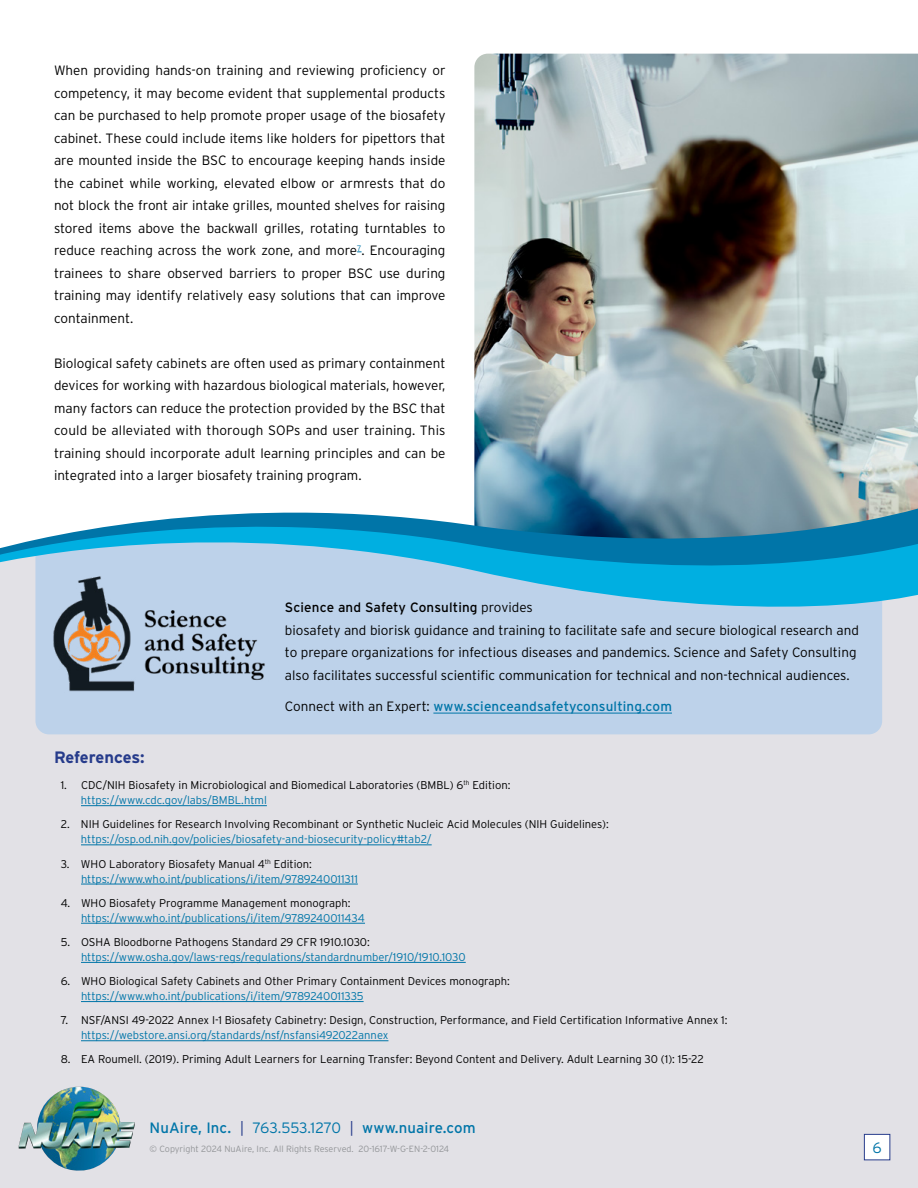
<style>
.page{position:relative;width:918px;height:1188px;background:#fff}
.page>*{position:absolute;margin:0;border:0;box-sizing:border-box;transform-origin:0 0}
.t1{font:700 16.5px "Interstate";letter-spacing:-.01em;color:#263b8b}
.t2{font:15px "Interstate";letter-spacing:.01em;color:#0075a8}
.t3{font:300 15px "Interstate";color:#0075a8}
.t4{font:300 13.5px/22.5px "Interstate";color:#000101;text-align:justify}
.t5{font:300 13.5px/22.5px "Interstate";color:#000}
.t6{font:13.5px "Interstate";letter-spacing:.01em;color:#0075a8}
.t7{font:300 11.25px/15px "Interstate";color:#000}
.t8{font:300 11.25px/15px "Interstate";color:#0075a8}
.t9{font:300 9px "Interstate";color:#939598}
.s1{font-weight:400}
.s2{font-weight:300;color:#000}
.s3{color:#0075a8}
.s4{color:#000}
.s5{font-weight:300;color:#263b8b}
.s6{font-weight:300}
</style>
<div class="page">
<img style="left:474px;top:54px;width:444px;height:432px">
<div style="left:0;top:626px;width:918px;height:562px;background:#e2e1e6"></div>
<img style="left:19px;top:1087px;width:116px;height:88px">
<hr style="left:81px;top:805px;width:186px;height:1px;background:#0075a8">
<hr style="left:81px;top:845px;width:351px;height:1px;background:#0075a8">
<hr style="left:81px;top:884px;width:277px;height:1px;background:#0075a8">
<hr style="left:81px;top:923px;width:284px;height:1px;background:#0075a8">
<hr style="left:81px;top:962px;width:385px;height:1px;background:#0075a8">
<hr style="left:81px;top:1001px;width:283px;height:1px;background:#0075a8">
<hr style="left:81px;top:1041px;width:307px;height:1px;background:#0075a8">
<div style="left:35px;top:540px;width:847px;height:194px;background:#bdd2ea;border-radius:14px"></div>
<svg style="left:474px;top:486px;width:444px;height:12px;background:#80a1af"></svg>
<svg style="left:0;top:498px;width:918px;height:128px"></svg>
<img style="left:47px;top:574px;width:228px;height:118px">
<hr style="left:433px;top:713px;width:239px;height:1px;background:#0075a8">
<div style="left:864px;top:1134px;width:26px;height:26px;background:#fff"></div>
<div style="left:864px;top:1134px;width:26px;height:26px;border:1px solid #263b8b"></div>
<p class="t4" style="left:54px;top:59px;width:393px">When providing hands-on training and reviewing proficiency or competency, it may become evident that supplemental products can be purchased to help promote proper usage of the biosafety cabinet. These could include items like holders for pipettors that are mounted inside the BSC to encourage keeping hands inside the cabinet while working, elevated elbow or armrests that do not block the front air intake grilles, mounted shelves for raising stored items above the backwall grilles, rotating turntables to reduce reaching across the work zone, and more<sup>7</sup>. Encouraging trainees to share observed barriers to proper BSC use during training may identify relatively easy solutions that can improve containment.</p>
<p class="t4" style="left:54px;top:352px;width:393px">Biological safety cabinets are often used as primary containment devices for working with hazardous biological materials, however, many factors can reduce the protection provided by the BSC that could be alleviated with thorough SOPs and user training. This training should incorporate adult learning principles and can be integrated into a larger biosafety training program.</p>
<p class="t5" style="left:285px;top:596px;width:576px"><span class="s1">Science and Safety Consulting</span> provides<br>biosafety and biorisk guidance and training to facilitate safe and secure biological research and to prepare organizations for infectious diseases and pandemics. Science and Safety Consulting also facilitates successful scientific communication for technical and non-technical audiences.</p>
<p class="t6" style="left:285px;top:698px;width:389px"><span class="s2">Connect with an Expert:</span> www.scienceandsafetyconsulting.com</p>
<p class="t1" style="left:54px;top:748px;width:92px">References:</p>
<p class="t7" style="left:81px;top:778px;width:431px;text-indent:-20px">1. CDC/NIH Biosafety in Microbiological and Biomedical Laboratories (BMBL) 6<sup>th</sup> Edition: <span class="s3">https://www.cdc.gov/labs/BMBL.html</span></p>
<p class="t7" style="left:61px;top:817px;width:549px">2. NIH Guidelines for Research Involving Recombinant or Synthetic Nucleic Acid Molecules (NIH Guidelines):</p>
<p class="t8" style="left:81px;top:832px;width:352px">https://osp.od.nih.gov/policies/biosafety-and-biosecurity-policy#tab2/</p>
<p class="t8" style="left:81px;top:856px;width:278px;text-indent:-20px"><span class="s4">3. WHO Laboratory Biosafety Manual 4</span><sup>th</sup> <span class="s4">Edition: </span>https://www.who.int/publications/i/item/9789240011311</p>
<p class="t7" style="left:61px;top:895px;width:291px">4. WHO Biosafety Programme Management monograph:</p>
<p class="t8" style="left:81px;top:910px;width:286px">https://www.who.int/publications/i/item/9789240011434</p>
<p class="t7" style="left:61px;top:934px;width:311px">5. OSHA Bloodborne Pathogens Standard 29 CFR 1910.1030:</p>
<p class="t8" style="left:81px;top:949px;width:386px">https://www.osha.gov/laws-regs/regulations/standardnumber/1910/1910.1030</p>
<p class="t7" style="left:61px;top:974px;width:451px">6. WHO Biological Safety Cabinets and Other Primary Containment Devices monograph:</p>
<p class="t8" style="left:81px;top:989px;width:284px">https://www.who.int/publications/i/item/9789240011335</p>
<p class="t7" style="left:61px;top:1013px;width:668px">7. NSF/ANSI 49-2022 Annex I-1 Biosafety Cabinetry: Design, Construction, Performance, and Field Certification Informative Annex 1:</p>
<p class="t8" style="left:81px;top:1028px;width:309px">https://webstore.ansi.org/standards/nsf/nsfansi492022annex</p>
<p class="t7" style="left:61px;top:1052px;width:645px">8. EA Roumell. (2019). Priming Adult Learners for Learning Transfer: Beyond Content and Delivery. Adult Learning 30 (1): 15-22</p>
<p class="t2" style="left:150px;top:1118px;width:328px">NuAire, Inc. <span class="s5">|</span> <span class="s6">763.553.1270</span> <span class="s5">|</span> www.nuaire.com</p>
<p class="t9" style="left:150px;top:1144px;width:301px">© Copyright 2024 NuAire, Inc. All Rights Reserved. 20-1617-W-G-EN-2-0124</p>
<p class="t3" style="left:873px;top:1138px;width:11px">6</p>
</div>
